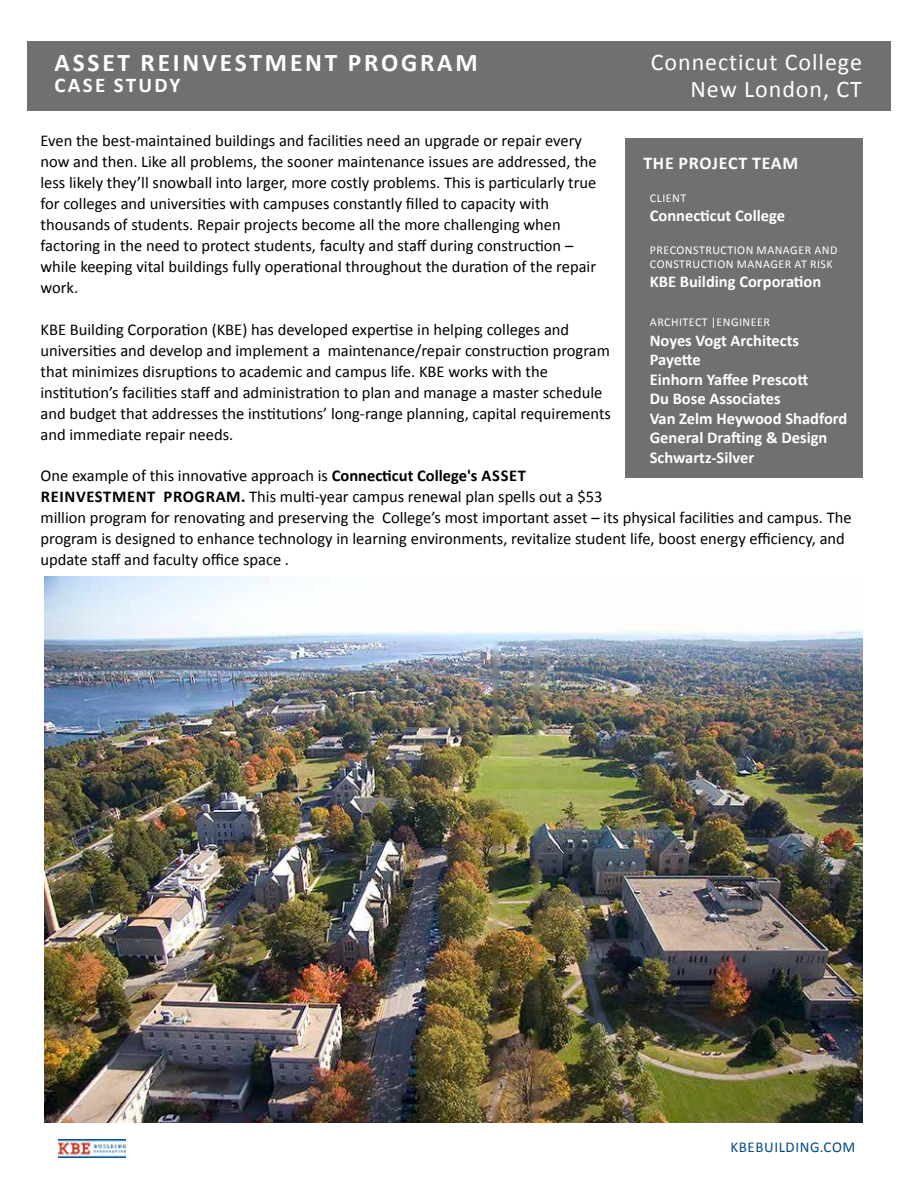
<style>
.page{position:relative;width:918px;height:1188px;background:#fff}
.page>*{position:absolute;margin:0;border:0;box-sizing:border-box;transform-origin:0 0}
.t1{font:700 25.5px "Calibri";letter-spacing:.11em;color:#fff}
.t2{font:24px/27px "Calibri";letter-spacing:.04em;color:#fff;text-align:right}
.t3{font:700 21px "Calibri";letter-spacing:.11em;color:#fff}
.t4{font:700 18px "Calibri";letter-spacing:.04em;color:#fff}
.t5{font:16.5px/21px "Calibri";color:#000}
.t6{font:700 16.5px/19.5px "Calibri";color:#fff}
.t7{font:15px "Calibri";letter-spacing:.04em;color:#004a81}
.t8{font:12px/13.5px "Calibri";letter-spacing:.04em;color:#fff}
.s1{font-weight:700}
</style>
<div class="page">
<div style="left:27px;top:41px;width:864px;height:69px;background:#707071"></div>
<img style="left:58px;top:1139px;width:67px;height:18px">
<div style="left:625px;top:138px;width:237px;height:339px;background:#707071"></div>
<img style="left:44px;top:577px;width:818px;height:545px">
<h1 class="t1" style="left:54px;top:46px;width:425px">ASSET REINVESTMENT PROGRAM</h1>
<p class="t3" style="left:54px;top:72px;width:127px">CASE STUDY</p>
<h2 class="t2" style="left:651px;top:49px;width:213px">Connecticut College<br>New London, CT</h2>
<p class="t5" style="left:40px;top:130px;width:558px">Even the best-maintained buildings and facilities need an upgrade or repair every now and then. Like all problems, the sooner maintenance issues are addressed, the less likely they’ll snowball into larger, more costly problems. This is particularly true for colleges and universities with campuses constantly filled to capacity with thousands of students. Repair projects become all the more challenging when factoring in the need to protect students, faculty and staff during construction – while keeping vital buildings fully operational throughout the duration of the repair work.</p>
<p class="t5" style="left:40px;top:319px;width:572px">KBE Building Corporation (KBE) has developed expertise in helping colleges and universities and develop and implement a maintenance/repair construction program that minimizes disruptions to academic and campus life. KBE works with the institution’s facilities staff and administration to plan and manage a master schedule and budget that addresses the institutions’ long-range planning, capital requirements and immediate repair needs.</p>
<p class="t5" style="left:40px;top:465px;width:813px">One example of this innovative approach is <span class="s1">Connecticut College's ASSET<br>REINVESTMENT PROGRAM.</span> This multi-year campus renewal plan spells out a $53<br>million program for renovating and preserving the College’s most important asset – its physical facilities and campus. The program is designed to enhance technology in learning environments, revitalize student life, boost energy efficiency, and update staff and faculty office space .</p>
<p class="t4" style="left:643px;top:151px;width:156px">THE PROJECT TEAM</p>
<p class="t8" style="left:650px;top:191px;width:38px">CLIENT</p>
<p class="t6" style="left:650px;top:206px;width:137px">Connecticut College</p>
<p class="t8" style="left:650px;top:244px;width:189px">PRECONSTRUCTION MANAGER AND<br>CONSTRUCTION MANAGER AT RISK</p>
<p class="t6" style="left:650px;top:272px;width:173px">KBE Building Corporation</p>
<p class="t8" style="left:650px;top:316px;width:122px">ARCHITECT |ENGINEER</p>
<p class="t6" style="left:650px;top:331px;width:199px">Noyes Vogt Architects<br>Payette<br>Einhorn Yaffee Prescott<br>Du Bose Associates<br>Van Zelm Heywood Shadford<br>General Drafting &amp; Design<br>Schwartz-Silver</p>
<p class="t7" style="left:730px;top:1138px;width:127px">KBEBUILDING.COM</p>
</div>
